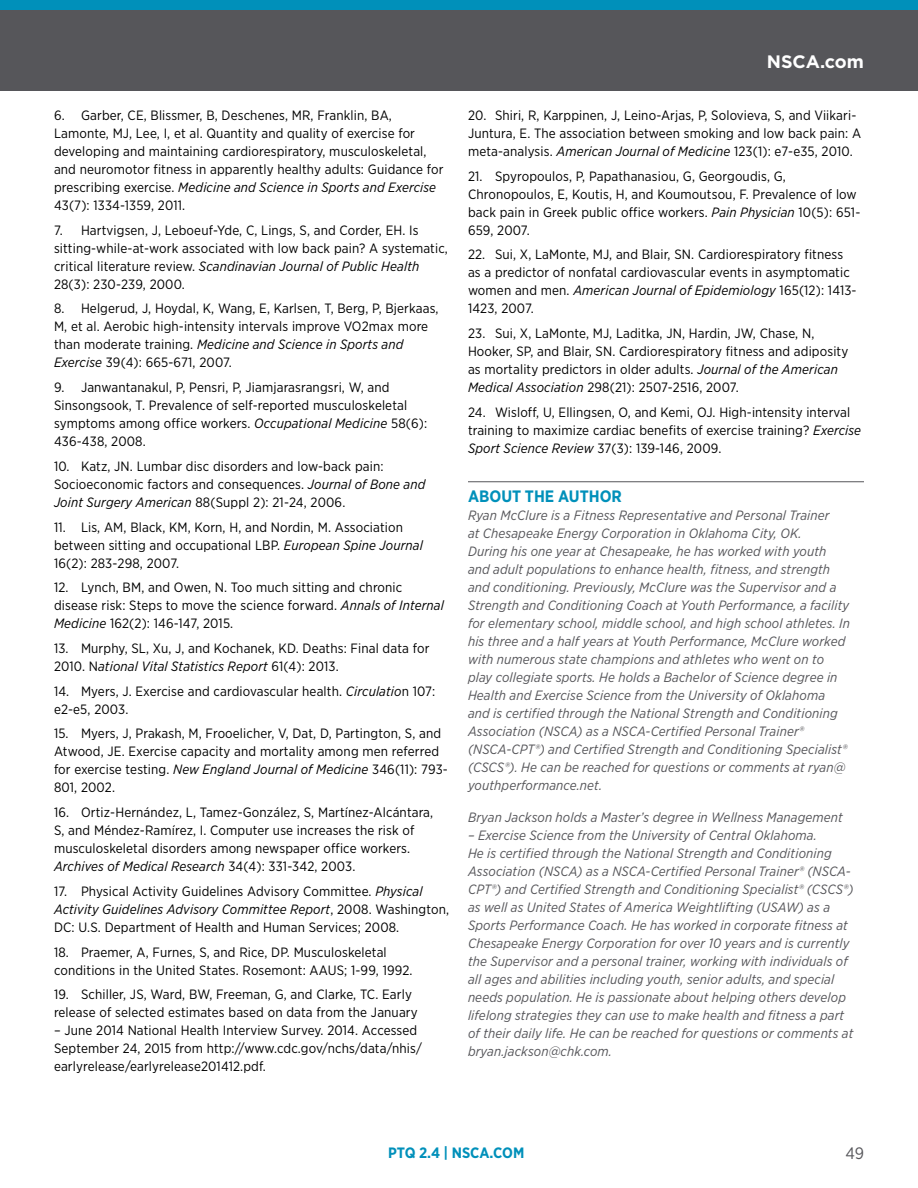
<style>
.page{position:relative;width:918px;height:1188px;background:#fff}
.page>*{position:absolute;margin:0;border:0;box-sizing:border-box;transform-origin:0 0}
.t1{font:700 18px "Gotham";color:#fff}
.t2{font:700 16.5px "Gotham Narrow";color:#0090ba}
.t3{font:16.5px "Gotham Narrow";color:#56565a}
.t4{font:700 15px "Gotham Narrow";color:#0090ba}
.t5{font:13.5px/18px "Gotham Narrow";letter-spacing:.01em;color:#000}
.t6{font:italic 13.5px/18px "Gotham Narrow";letter-spacing:.01em;color:#56565a}
.s1{font-style:italic}
</style>
<div class="page">
<div style="left:0;top:0;width:918px;height:17px;background:#0090ba"></div>
<div style="left:0;top:10px;width:918px;height:81px;background:#56565a"></div>
<hr style="left:468px;top:481px;width:396px;height:1px;background:#56565a">
<p class="t5" style="left:54px;top:106px;width:391px">6. Garber, CE, Blissmer, B, Deschenes, MR, Franklin, BA, Lamonte, MJ, Lee, I, et al. Quantity and quality of exercise for developing and maintaining cardiorespiratory, musculoskeletal, and neuromotor fitness in apparently healthy adults: Guidance for prescribing exercise. <span class="s1">Medicine and Science in Sports and Exercise </span>43(7): 1334-1359, 2011.</p>
<p class="t5" style="left:54px;top:221px;width:395px">7. Hartvigsen, J, Leboeuf-Yde, C, Lings, S, and Corder, EH. Is sitting-while-at-work associated with low back pain? A systematic, critical literature review. <span class="s1">Scandinavian Journal of Public Health </span>28(3): 230-239, 2000.</p>
<p class="t5" style="left:54px;top:299px;width:386px">8. Helgerud, J, Hoydal, K, Wang, E, Karlsen, T, Berg, P, Bjerkaas, M, et al. Aerobic high-intensity intervals improve VO2max more than moderate training. <span class="s1">Medicine and Science in Sports and Exercise</span> 39(4): 665-671, 2007.</p>
<p class="t5" style="left:54px;top:378px;width:375px">9. Janwantanakul, P, Pensri, P, Jiamjarasrangsri, W, and Sinsongsook, T. Prevalence of self-reported musculoskeletal symptoms among office workers. <span class="s1">Occupational Medicine</span> 58(6):<br>436-438, 2008.</p>
<p class="t5" style="left:54px;top:457px;width:373px">10. Katz, JN. Lumbar disc disorders and low-back pain:<br>Socioeconomic factors and consequences. <span class="s1">Journal of Bone and<br>Joint Surgery American</span> 88(Suppl 2): 21-24, 2006.</p>
<p class="t5" style="left:54px;top:518px;width:371px">11. Lis, AM, Black, KM, Korn, H, and Nordin, M. Association between sitting and occupational LBP. <span class="s1">European Spine Journal<br></span>16(2): 283-298, 2007.</p>
<p class="t5" style="left:54px;top:578px;width:391px">12. Lynch, BM, and Owen, N. Too much sitting and chronic disease risk: Steps to move the science forward. <span class="s1">Annals of Internal<br>Medicine</span> 162(2): 146-147, 2015.</p>
<p class="t5" style="left:54px;top:639px;width:377px">13. Murphy, SL, Xu, J, and Kochanek, KD. Deaths: Final data for<br>2010. N<span class="s1">ational Vital Statistics Report</span> 61(4): 2013.</p>
<p class="t5" style="left:54px;top:682px;width:383px">14. Myers, J. Exercise and cardiovascular health. <span class="s1">Circulatio</span>n 107: e2-e5, 2003.</p>
<p class="t5" style="left:54px;top:724px;width:395px">15. Myers, J, Prakash, M, Frooelicher, V, Dat, D, Partington, S, and Atwood, JE. Exercise capacity and mortality among men referred for exercise testing. <span class="s1">New England Journal of Medicine</span> 346(11): 793- 801, 2002.</p>
<p class="t5" style="left:54px;top:803px;width:381px">16. Ortiz-Hernández, L, Tamez-González, S, Martínez-Alcántara, S, and Méndez-Ramírez, I. Computer use increases the risk of musculoskeletal disorders among newspaper office workers.<br><span class="s1">Archives of Medical Research</span> 34(4): 331-342, 2003.</p>
<p class="t5" style="left:54px;top:882px;width:397px">17. Physical Activity Guidelines Advisory Committee. <span class="s1">Physical<br>Activity Guidelines Advisory Committee Report</span>, 2008. Washington,<br>DC: U.S. Department of Health and Human Services; 2008.</p>
<p class="t5" style="left:54px;top:943px;width:360px">18. Praemer, A, Furnes, S, and Rice, DP. Musculoskeletal conditions in the United States. Rosemont: AAUS; 1-99, 1992.</p>
<p class="t5" style="left:54px;top:985px;width:365px">19. Schiller, JS, Ward, BW, Freeman, G, and Clarke, TC. Early release of selected estimates based on data from the January</p>
<p class="t5" style="left:54px;top:1021px;width:370px">– June 2014 National Health Interview Survey. 2014. Accessed<br>September 24, 2015 from http://www.cdc.gov/nchs/data/nhis/ earlyrelease/earlyrelease201412.pdf.</p>
<h1 class="t1" style="left:767px;top:50px;width:99px">NSCA.com</h1>
<p class="t5" style="left:468px;top:106px;width:395px">20. Shiri, R, Karppinen, J, Leino-Arjas, P, Solovieva, S, and Viikari-<br>Juntura, E. The association between smoking and low back pain: A meta-analysis. <span class="s1">American Journal of Medicine</span> 123(1): e7-e35, 2010.</p>
<p class="t5" style="left:468px;top:167px;width:394px">21. Spyropoulos, P, Papathanasiou, G, Georgoudis, G, Chronopoulos, E, Koutis, H, and Koumoutsou, F. Prevalence of low back pain in Greek public office workers. <span class="s1">Pain Physician</span> 10(5): 651- 659, 2007.</p>
<p class="t5" style="left:468px;top:245px;width:390px">22. Sui, X, LaMonte, MJ, and Blair, SN. Cardiorespiratory fitness as a predictor of nonfatal cardiovascular events in asymptomatic women and men. <span class="s1">American Journal of Epidemiology</span> 165(12): 1413- 1423, 2007.</p>
<p class="t5" style="left:468px;top:324px;width:382px">23. Sui, X, LaMonte, MJ, Laditka, JN, Hardin, JW, Chase, N, Hooker, SP, and Blair, SN. Cardiorespiratory fitness and adiposity as mortality predictors in older adults. <span class="s1">Journal of the American Medical Association</span> 298(21): 2507-2516, 2007.</p>
<p class="t5" style="left:468px;top:403px;width:395px">24. Wisloff, U, Ellingsen, O, and Kemi, OJ. High-intensity interval training to maximize cardiac benefits of exercise training? <span class="s1">Exercise<br>Sport Science Review</span> 37(3): 139-146, 2009.</p>
<p class="t2" style="left:468px;top:486px;width:155px">ABOUT THE AUTHOR</p>
<p class="t6" style="left:468px;top:506px;width:384px">Ryan McClure is a Fitness Representative and Personal Trainer<br>at Chesapeake Energy Corporation in Oklahoma City, OK.<br>During his one year at Chesapeake, he has worked with youth and adult populations to enhance health, fitness, and strength and conditioning. Previously, McClure was the Supervisor and a Strength and Conditioning Coach at Youth Performance, a facility for elementary school, middle school, and high school athletes. In his three and a half years at Youth Performance, McClure worked with numerous state champions and athletes who went on to play collegiate sports. He holds a Bachelor of Science degree in Health and Exercise Science from the University of Oklahoma and is certified through the National Strength and Conditioning Association (NSCA) as a NSCA-Certified Personal Trainer® (NSCA-CPT®) and Certified Strength and Conditioning Specialist® (CSCS®). He can be reached for questions or comments at ryan@ youthperformance.net.</p>
<p class="t6" style="left:468px;top:808px;width:376px">Bryan Jackson holds a Master’s degree in Wellness Management</p>
<p class="t6" style="left:468px;top:826px;width:387px">– Exercise Science from the University of Central Oklahoma.<br>He is certified through the National Strength and Conditioning Association (NSCA) as a NSCA-Certified Personal Trainer® (NSCA-CPT®) and Certified Strength and Conditioning Specialist® (CSCS®) as well as United States of America Weightlifting (USAW) as a Sports Performance Coach. He has worked in corporate fitness at Chesapeake Energy Corporation for over 10 years and is currently the Supervisor and a personal trainer, working with individuals of all ages and abilities including youth, senior adults, and special needs population. He is passionate about helping others develop lifelong strategies they can use to make health and fitness a part of their daily life. He can be reached for questions or comments at bryan.jackson@chk.com.</p>
<p class="t4" style="left:388px;top:1143px;width:138px">PTQ 2.4 | NSCA.COM</p>
<p class="t3" style="left:845px;top:1143px;width:20px">49</p>
</div>
